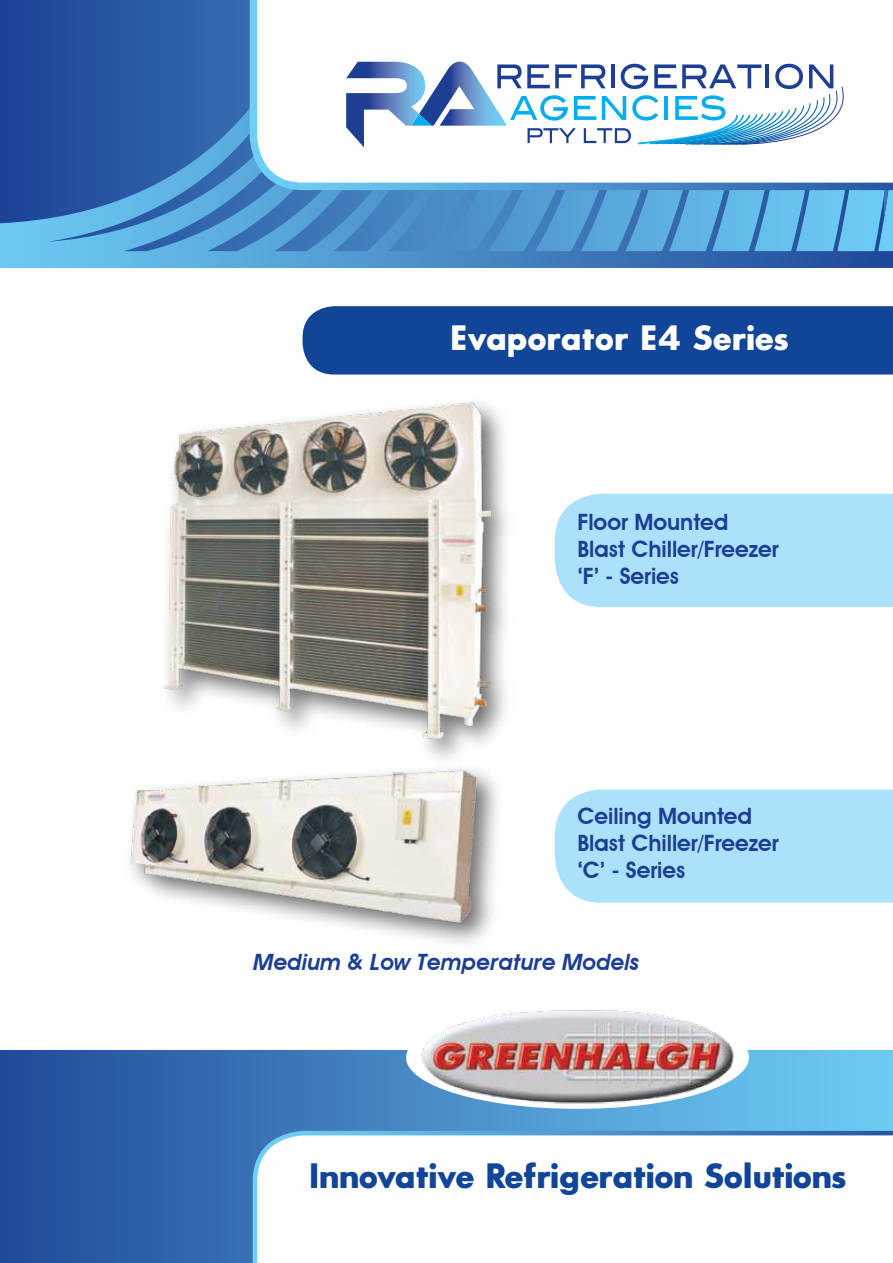
<style>
.page{position:relative;width:893px;height:1263px;background:#fff}
.page>*{position:absolute;margin:0;border:0;box-sizing:border-box;transform-origin:0 0}
.t1{font:700 34.5px "Sans Serif";letter-spacing:-.01em;color:#104598}
.t2{font:700 34.5px "Sans Serif";color:#fff}
.t3{font:600 22.5px/27px "Avant Garde IT Cby BT";color:#1c3e94}
.t4{font:italic 600 22.5px "Avant Garde IT Cby BT";color:#1c3e94}
</style>
<div class="page">
<div style="left:0;top:43px;width:893px;height:225px;background:linear-gradient(to right,#6ecdf4,#224a9a)"></div>
<div style="left:0;top:1050px;width:893px;height:213px;background:linear-gradient(to right,#234c9b,#6fcef5)"></div>
<svg style="left:0;top:0;width:893px;height:251px;background:#3e7bbc"></svg>
<svg style="left:884px;top:190px;width:7px;height:29px"></svg>
<div style="left:303px;top:306px;width:590px;height:68px;background:#104598"></div>
<div style="left:555px;top:494px;width:338px;height:113px;background:#abe1fa"></div>
<div style="left:555px;top:789px;width:338px;height:114px;background:#abe1fa"></div>
<svg style="left:253px;top:1131px;width:640px;height:132px"></svg>
<svg style="left:250px;top:0;width:643px;height:190px"></svg>
<svg style="left:346px;top:62px;width:508px;height:85px"></svg>
<img style="left:379px;top:1010px;width:397px;height:117px">
<div style="left:157px;top:395px;width:363px;height:373px;background:#231f20;opacity:.65"></div>
<img style="left:157px;top:395px;width:333px;height:349px">
<div style="left:123px;top:762px;width:382px;height:189px;background:#231f20;opacity:.65"></div>
<img style="left:125px;top:762px;width:362px;height:168px">
<h1 class="t2" style="left:450px;top:319px;width:340px">Evaporator E4 Series</h1>
<p class="t3" style="left:578px;top:509px;width:203px">Floor Mounted<br>Blast Chiller/Freezer ‘F’ - Series</p>
<p class="t3" style="left:578px;top:803px;width:203px">Ceiling Mounted<br>Blast Chiller/Freezer ‘C’ - Series</p>
<p class="t4" style="left:253px;top:948px;width:387px">Medium &amp; Low Temperature Models</p>
<h1 class="t1" style="left:309px;top:1157px;width:539px">Innovative Refrigeration Solutions</h1>
</div>
